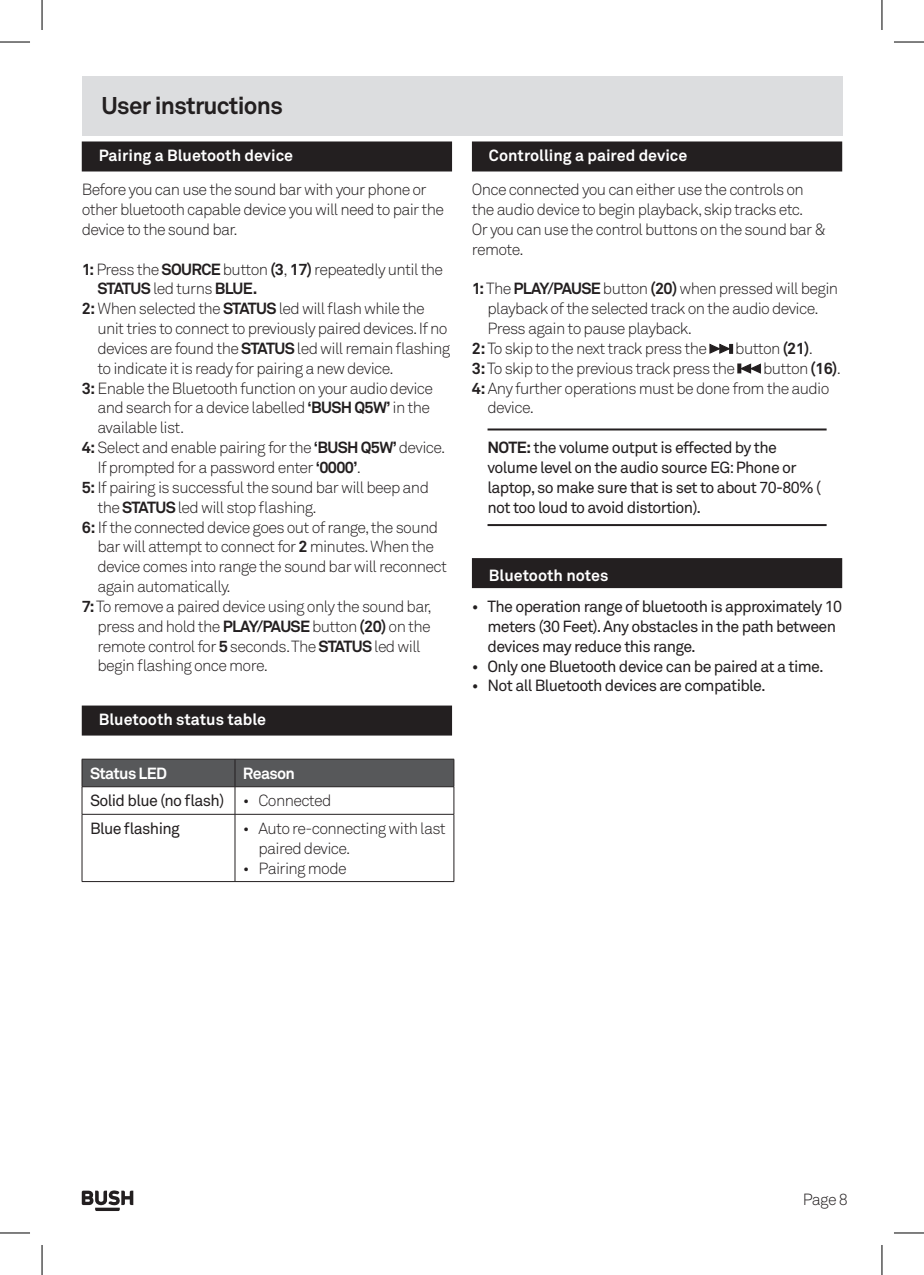
<style>
.page{position:relative;width:924px;height:1275px;background:#fff}
.page>*{position:absolute;margin:0;border:0;box-sizing:border-box;transform-origin:0 0}
.t1{font:700 24px "Akkurat Pro";letter-spacing:-.03em;color:#231f20}
.t2{font:300 16px/19.8px "Akkurat Pro";letter-spacing:-.04em;color:#231f20}
.t3{font:16px/19.8px "Akkurat Pro";letter-spacing:-.04em;color:#231f20}
.t4{font:700 16px "Akkurat Pro";color:#fff}
.t5{font:700 16px "Akkurat Pro";letter-spacing:-.05em;color:#231f20}
.t6{font:700 16px "Akkurat Pro";letter-spacing:-.04em;color:#fff}
.s1{font-weight:700}
.s2{font-weight:300}
.s3{font-weight:700;color:#fff}
</style>
<div class="page">
<div style="left:82px;top:76px;width:759px;height:60px;background:#dcdddf"></div>
<svg style="left:82px;top:1190px;width:51px;height:21px"></svg>
<div style="left:82px;top:141px;width:370px;height:30px;background:#231f20"></div>
<div style="left:82px;top:705px;width:370px;height:30px;background:#231f20"></div>
<svg style="left:82px;top:759px;width:372px;height:55px"></svg>
<hr style="left:82px;top:814px;width:153px;height:1px;background:#231f20">
<hr style="left:82px;top:814px;width:1px;height:67px;background:#231f20">
<hr style="left:235px;top:814px;width:219px;height:1px;background:#231f20">
<hr style="left:234px;top:814px;width:1px;height:67px;background:#231f20">
<hr style="left:453px;top:814px;width:1px;height:67px;background:#231f20">
<hr style="left:82px;top:881px;width:153px;height:1px;background:#231f20">
<hr style="left:235px;top:881px;width:219px;height:1px;background:#231f20">
<div style="left:471px;top:141px;width:370px;height:30px;background:#231f20"></div>
<hr style="left:487px;top:428px;width:339px;height:2px;background:#231f20">
<hr style="left:487px;top:524px;width:339px;height:2px;background:#231f20">
<div style="left:471px;top:558px;width:370px;height:30px;background:#231f20"></div>
<svg style="left:709px;top:343px;width:23px;height:11px"></svg>
<div style="left:728px;top:344px;width:4px;height:10px;border:1px solid #231f20"></div>
<svg style="left:737px;top:363px;width:24px;height:11px"></svg>
<div style="left:737px;top:363px;width:4px;height:10px;border:1px solid #231f20"></div>
<hr style="left:0;top:42px;width:30px;height:1px;background:#000">
<hr style="left:893px;top:42px;width:30px;height:1px;background:#000">
<hr style="left:0;top:1232px;width:30px;height:1px;background:#000">
<hr style="left:893px;top:1232px;width:30px;height:1px;background:#000">
<hr style="left:42px;top:0;width:1px;height:30px;background:#000">
<hr style="left:42px;top:1245px;width:1px;height:30px;background:#000">
<hr style="left:881px;top:0;width:1px;height:30px;background:#000">
<hr style="left:881px;top:1245px;width:1px;height:30px;background:#000">
<h1 class="t1" style="left:102px;top:91px;width:183px">User instructions</h1>
<p class="t4" style="left:99px;top:146px;width:196px">Pairing a Bluetooth device</p>
<p class="t2" style="left:82px;top:180px;width:364px">Before you can use the sound bar with your phone or other bluetooth capable device you will need to pair the device to the sound bar.</p>
<p class="t2" style="left:82px;top:259px;width:363px"><span class="s1">1:</span> Press the <span class="s1">SOURCE</span> button <span class="s1">(3</span>, <span class="s1">17)</span> repeatedly until the</p>
<p class="t5" style="left:97px;top:279px;width:161px">STATUS <span class="s2">led turns</span> BLUE.</p>
<p class="t2" style="left:82px;top:299px;width:344px"><span class="s1">2:</span> When selected the <span class="s1">STATUS</span> led will flash while the</p>
<p class="t2" style="left:97px;top:319px;width:351px">unit tries to connect to previously paired devices. If no</p>
<p class="t2" style="left:97px;top:339px;width:354px">devices are found the <span class="s1">STATUS</span> led will remain flashing</p>
<p class="t2" style="left:97px;top:358px;width:295px">to indicate it is ready for pairing a new device.</p>
<p class="t2" style="left:82px;top:378px;width:352px"><span class="s1">3:</span> Enable the Bluetooth function on your audio device</p>
<p class="t2" style="left:97px;top:398px;width:334px">and search for a device labelled <span class="s1">‘BUSH Q5W’</span> in the</p>
<p class="t2" style="left:97px;top:418px;width:86px">available list.</p>
<p class="t2" style="left:82px;top:438px;width:362px"><span class="s1">4:</span> Select and enable pairing for the <span class="s1">‘BUSH Q5W’</span> device.</p>
<p class="t2" style="left:97px;top:458px;width:262px">If prompted for a password enter <span class="s1">‘0000’</span>.</p>
<p class="t2" style="left:82px;top:477px;width:348px"><span class="s1">5:</span> If pairing is successful the sound bar will beep and</p>
<p class="t2" style="left:97px;top:497px;width:218px">the <span class="s1">STATUS</span> led will stop flashing.</p>
<p class="t2" style="left:82px;top:517px;width:357px"><span class="s1">6:</span> If the connected device goes out of range, the sound</p>
<p class="t2" style="left:97px;top:537px;width:338px">bar will attempt to connect for <span class="s1">2</span> minutes. When the</p>
<p class="t2" style="left:97px;top:557px;width:351px">device comes into range the sound bar will reconnect</p>
<p class="t2" style="left:97px;top:577px;width:133px">again automatically.</p>
<p class="t2" style="left:82px;top:597px;width:351px"><span class="s1">7:</span> To remove a paired device using only the sound bar,</p>
<p class="t2" style="left:97px;top:616px;width:335px">press and hold the <span class="s1">PLAY/PAUSE</span> button <span class="s1">(20)</span> on the</p>
<p class="t2" style="left:97px;top:636px;width:324px">remote control for <span class="s1">5</span> seconds. The <span class="s1">STATUS</span> led will</p>
<p class="t2" style="left:97px;top:656px;width:169px">begin flashing once more.</p>
<p class="t4" style="left:99px;top:709px;width:169px">Bluetooth status table</p>
<p class="t6" style="left:90px;top:763px;width:78px">Status LED</p>
<p class="t3" style="left:90px;top:760px;width:243px;line-height:27.6px;text-indent:153px"><span class="s3">Reason<br></span>Solid blue (no flash) <span class="s2">• Connected<br></span>Blue flashing</p>
<p class="t2" style="left:258px;top:818px;width:188px;text-indent:-16px">• Auto re-connecting with last paired device.</p>
<p class="t2" style="left:243px;top:858px;width:105px">• Pairing mode</p>
<p class="t4" style="left:488px;top:146px;width:200px">Controlling a paired device</p>
<p class="t2" style="left:471px;top:180px;width:355px">Once connected you can either use the controls on the audio device to begin playback, skip tracks etc.<br>Or you can use the control buttons on the sound bar &amp; remote.</p>
<p class="t2" style="left:471px;top:279px;width:367px"><span class="s1">1:</span> The <span class="s1">PLAY/PAUSE</span> button <span class="s1">(20)</span> when pressed will begin</p>
<p class="t2" style="left:487px;top:299px;width:329px">playback of the selected track on the audio device.</p>
<p class="t2" style="left:487px;top:319px;width:203px">Press again to pause playback.</p>
<p class="t2" style="left:471px;top:339px;width:237px"><span class="s1">2:</span> To skip to the next track press the</p>
<p class="t2" style="left:735px;top:339px;width:76px">button <span class="s1">(21)</span>.</p>
<p class="t2" style="left:471px;top:358px;width:264px"><span class="s1">3:</span> To skip to the previous track press the</p>
<p class="t2" style="left:762px;top:358px;width:76px">button <span class="s1">(16)</span>.</p>
<p class="t2" style="left:471px;top:378px;width:359px"><span class="s1">4:</span> Any further operations must be done from the audio</p>
<p class="t2" style="left:487px;top:398px;width:45px">device.</p>
<p class="t3" style="left:487px;top:438px;width:335px"><span class="s1">NOTE:</span> the volume output is effected by the volume level on the audio source EG: Phone or laptop, so make sure that is set to about 70-80% ( not too loud to avoid distortion).</p>
<p class="t4" style="left:488px;top:565px;width:121px">Bluetooth notes</p>
<p class="t3" style="left:487px;top:597px;width:356px;text-indent:-16px">• The operation range of bluetooth is approximately 10 meters (30 Feet). Any obstacles in the path between devices may reduce this range.</p>
<p class="t3" style="left:471px;top:656px;width:350px">• Only one Bluetooth device can be paired at a time.</p>
<p class="t3" style="left:471px;top:676px;width:292px">• Not all Bluetooth devices are compatible.</p>
<p class="t2" style="left:802px;top:1189px;width:47px">Page 8</p>
</div>
